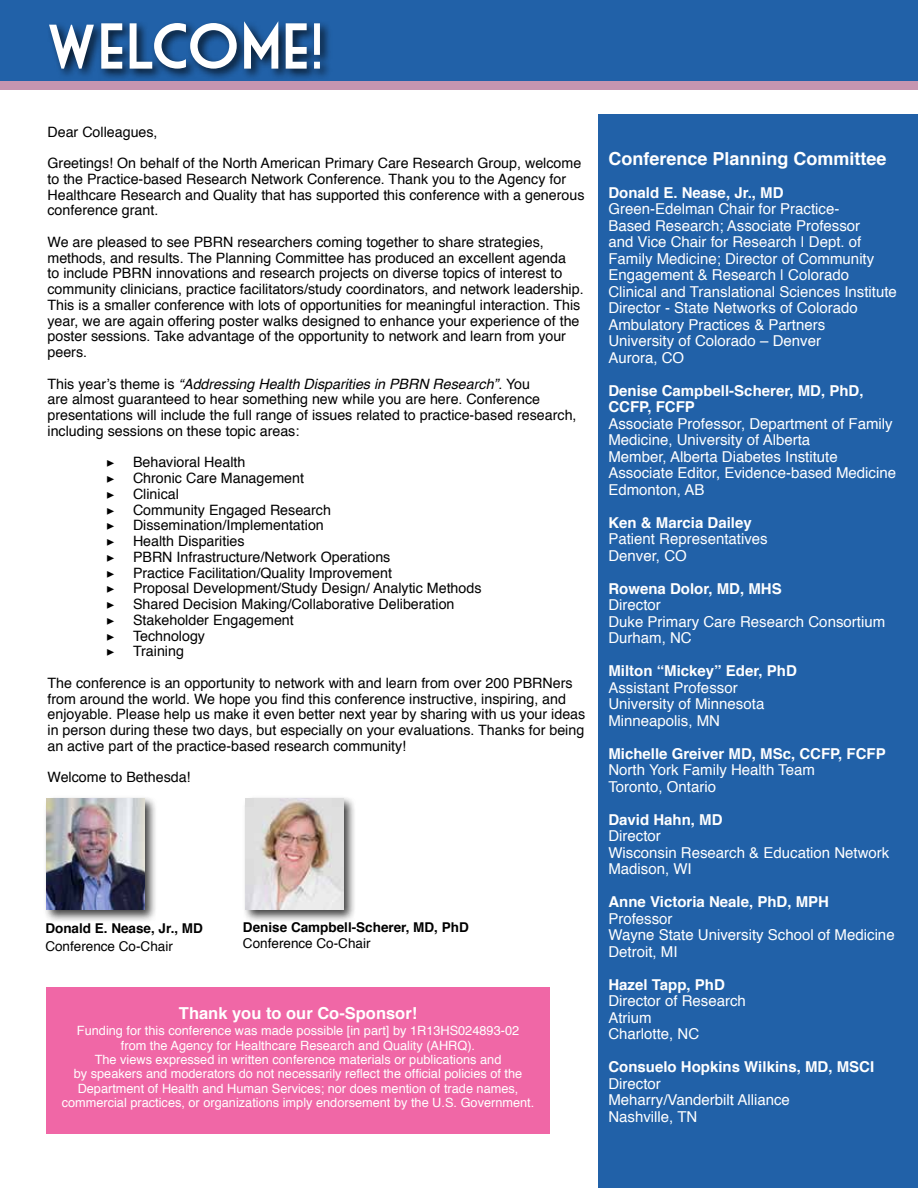
<style>
.page{position:relative;width:918px;height:1188px;background:#fff}
.page>*{position:absolute;margin:0;border:0;box-sizing:border-box;transform-origin:0 0}
.t1{font:63px "Market Deco";color:#fff}
.t2{font:700 18px "Helvetica";color:#fff}
.t3{font:700 16.5px "Helvetica";color:#fff}
.t4{font:15px/16.5px "Helvetica";color:#fff}
.t5{font:700 15px/16.5px "Helvetica";color:#fff}
.t6{font:14.25px/15.8px "Helvetica";color:#000}
.t7{font:14.25px "Minion Pro";color:#000}
.t8{font:700 13.5px "Helvetica";color:#000}
.t9{font:13.5px "Helvetica";color:#000}
.t10{font:12.75px/14.2px "Helvetica";color:#fff;text-align:center}
.s1{font-style:italic}
</style>
<div class="page">
<div style="left:0;top:68px;width:918px;height:22px;background:#c695b0"></div>
<div style="left:0;top:0;width:918px;height:81px;background:#2161a8"></div>
<div style="left:47px;top:19px;width:286px;height:62px;background:#000;opacity:.75"></div>
<div style="left:242px;top:795px;width:114px;height:127px;background:#000;opacity:.75"></div>
<img style="left:245px;top:798px;width:98px;height:112px">
<div style="left:43px;top:795px;width:115px;height:127px;background:#000;opacity:.75"></div>
<img style="left:47px;top:798px;width:98px;height:112px">
<div style="left:598px;top:114px;width:320px;height:1074px;background:#2161a8"></div>
<div style="left:46px;top:987px;width:504px;height:147px;background:#f067a6"></div>
<h1 class="t1" style="left:45px;top:11px;width:280px">WELCOME!</h1>
<p class="t6" style="left:48px;top:124px;width:112px">Dear Colleagues,</p>
<p class="t6" style="left:48px;top:156px;width:539px">Greetings! On behalf of the North American Primary Care Research Group, welcome to the Practice-based Research Network Conference. Thank you to the Agency for Healthcare Research and Quality that has supported this conference with a generous conference grant.</p>
<p class="t6" style="left:48px;top:234px;width:538px">We are pleased to see PBRN researchers coming together to share strategies, methods, and results. The Planning Committee has produced an excellent agenda<br>to include PBRN innovations and research projects on diverse topics of interest to community clinicians, practice facilitators/study coordinators, and network leadership.<br>This is a smaller conference with lots of opportunities for meaningful interaction. This year, we are again offering poster walks designed to enhance your experience of the poster sessions. Take advantage of the opportunity to network and learn from your peers.</p>
<p class="t6" style="left:48px;top:376px;width:531px">This year’s theme is <span class="s1">“Addressing Health Disparities in PBRN Research”</span>. You<br>are almost guaranteed to hear something new while you are here. Conference presentations will include the full range of issues related to practice-based research, including sessions on these topic areas:</p>
<p class="t7" style="left:106px;top:453px;width:10px">▶</p>
<p class="t6" style="left:133px;top:455px;width:114px">Behavioral Health</p>
<p class="t7" style="left:106px;top:469px;width:10px">▶</p>
<p class="t6" style="left:133px;top:471px;width:173px">Chronic Care Management</p>
<p class="t7" style="left:106px;top:485px;width:10px">▶</p>
<p class="t6" style="left:133px;top:486px;width:47px">Clinical</p>
<p class="t7" style="left:106px;top:501px;width:10px">▶</p>
<p class="t6" style="left:133px;top:502px;width:199px">Community Engaged Research</p>
<p class="t7" style="left:106px;top:516px;width:10px">▶</p>
<p class="t6" style="left:133px;top:518px;width:192px">Dissemination/Implementation</p>
<p class="t7" style="left:106px;top:532px;width:10px">▶</p>
<p class="t6" style="left:133px;top:534px;width:113px">Health Disparities</p>
<p class="t7" style="left:106px;top:548px;width:10px">▶</p>
<p class="t6" style="left:133px;top:549px;width:259px">PBRN Infrastructure/Network Operations</p>
<p class="t7" style="left:106px;top:564px;width:10px">▶</p>
<p class="t6" style="left:133px;top:565px;width:260px">Practice Facilitation/Quality Improvement</p>
<p class="t7" style="left:106px;top:579px;width:10px">▶</p>
<p class="t6" style="left:133px;top:581px;width:350px">Proposal Development/Study Design/ Analytic Methods</p>
<p class="t7" style="left:106px;top:595px;width:10px">▶</p>
<p class="t6" style="left:133px;top:597px;width:323px">Shared Decision Making/Collaborative Deliberation</p>
<p class="t7" style="left:106px;top:611px;width:10px">▶</p>
<p class="t6" style="left:133px;top:612px;width:162px">Stakeholder Engagement</p>
<p class="t7" style="left:106px;top:627px;width:10px">▶</p>
<p class="t6" style="left:133px;top:628px;width:74px">Technology</p>
<p class="t7" style="left:106px;top:642px;width:10px">▶</p>
<p class="t6" style="left:133px;top:644px;width:52px">Training</p>
<p class="t6" style="left:48px;top:675px;width:539px">The conference is an opportunity to network with and learn from over 200 PBRNers from around the world. We hope you find this conference instructive, inspiring, and enjoyable. Please help us make it even better next year by sharing with us your ideas in person during these two days, but especially on your evaluations. Thanks for being an active part of the practice-based research community!</p>
<p class="t6" style="left:48px;top:770px;width:145px">Welcome to Bethesda!</p>
<p class="t8" style="left:45px;top:917px;width:159px">Donald E. Nease, Jr., MD</p>
<p class="t9" style="left:45px;top:935px;width:129px">Conference Co-Chair</p>
<p class="t8" style="left:243px;top:916px;width:227px">Denise Campbell-Scherer, MD, PhD</p>
<p class="t9" style="left:243px;top:933px;width:129px">Conference Co-Chair</p>
<p class="t3" style="left:179px;top:1000px;width:240px">Thank you to our Co-Sponsor!</p>
<p class="t10" style="left:62px;top:1024px;width:474px">Funding for this conference was made possible [in part] by 1R13HS024893-02<br>from the Agency for Healthcare Research and Quality (AHRQ).<br>The views expressed in written conference materials or publications and<br>by speakers and moderators do not necessarily reflect the official policies of the Department of Health and Human Services; nor does mention of trade names, commercial practices, or organizations imply endorsement by the U.S. Government.</p>
<p class="t2" style="left:608px;top:144px;width:280px">Conference Planning Committee</p>
<p class="t5" style="left:608px;top:184px;width:177px">Donald E. Nease, Jr., MD</p>
<p class="t4" style="left:608px;top:201px;width:290px">Green-Edelman Chair for Practice-<br>Based Research; Associate Professor<br>and Vice Chair for Research | Dept. of Family Medicine; Director of Community Engagement &amp; Research | Colorado Clinical and Translational Sciences Institute Director - State Networks of Colorado Ambulatory Practices &amp; Partners<br>University of Colorado – Denver<br>Aurora, CO</p>
<p class="t5" style="left:608px;top:382px;width:257px">Denise Campbell-Scherer, MD, PhD,<br>CCFP, FCFP</p>
<p class="t4" style="left:608px;top:416px;width:289px">Associate Professor, Department of Family Medicine, University of Alberta<br>Member, Alberta Diabetes Institute Associate Editor, Evidence-based Medicine Edmonton, AB</p>
<p class="t5" style="left:608px;top:514px;width:145px">Ken &amp; Marcia Dailey</p>
<p class="t4" style="left:608px;top:531px;width:161px">Patient Representatives<br>Denver, CO</p>
<p class="t5" style="left:608px;top:580px;width:175px">Rowena Dolor, MD, MHS</p>
<p class="t4" style="left:608px;top:597px;width:278px">Director<br>Duke Primary Care Research Consortium<br>Durham, NC</p>
<p class="t5" style="left:608px;top:663px;width:190px">Milton “Mickey” Eder, PhD</p>
<p class="t4" style="left:608px;top:680px;width:157px">Assistant Professor<br>University of Minnesota<br>Minneapolis, MN</p>
<p class="t5" style="left:608px;top:745px;width:279px">Michelle Greiver MD, MSc, CCFP, FCFP</p>
<p class="t4" style="left:608px;top:762px;width:208px">North York Family Health Team<br>Toronto, Ontario</p>
<p class="t5" style="left:608px;top:811px;width:116px">David Hahn, MD</p>
<p class="t4" style="left:608px;top:828px;width:282px">Director<br>Wisconsin Research &amp; Education Network<br>Madison, WI</p>
<p class="t5" style="left:608px;top:894px;width:222px">Anne Victoria Neale, PhD, MPH</p>
<p class="t4" style="left:608px;top:911px;width:288px">Professor<br>Wayne State University School of Medicine<br>Detroit, MI</p>
<p class="t5" style="left:608px;top:976px;width:118px">Hazel Tapp, PhD</p>
<p class="t4" style="left:608px;top:993px;width:139px">Director of Research<br>Atrium<br>Charlotte, NC</p>
<p class="t5" style="left:608px;top:1059px;width:267px">Consuelo Hopkins Wilkins, MD, MSCI</p>
<p class="t4" style="left:608px;top:1076px;width:183px">Director<br>Meharry/Vanderbilt Alliance<br>Nashville, TN</p>
</div>
